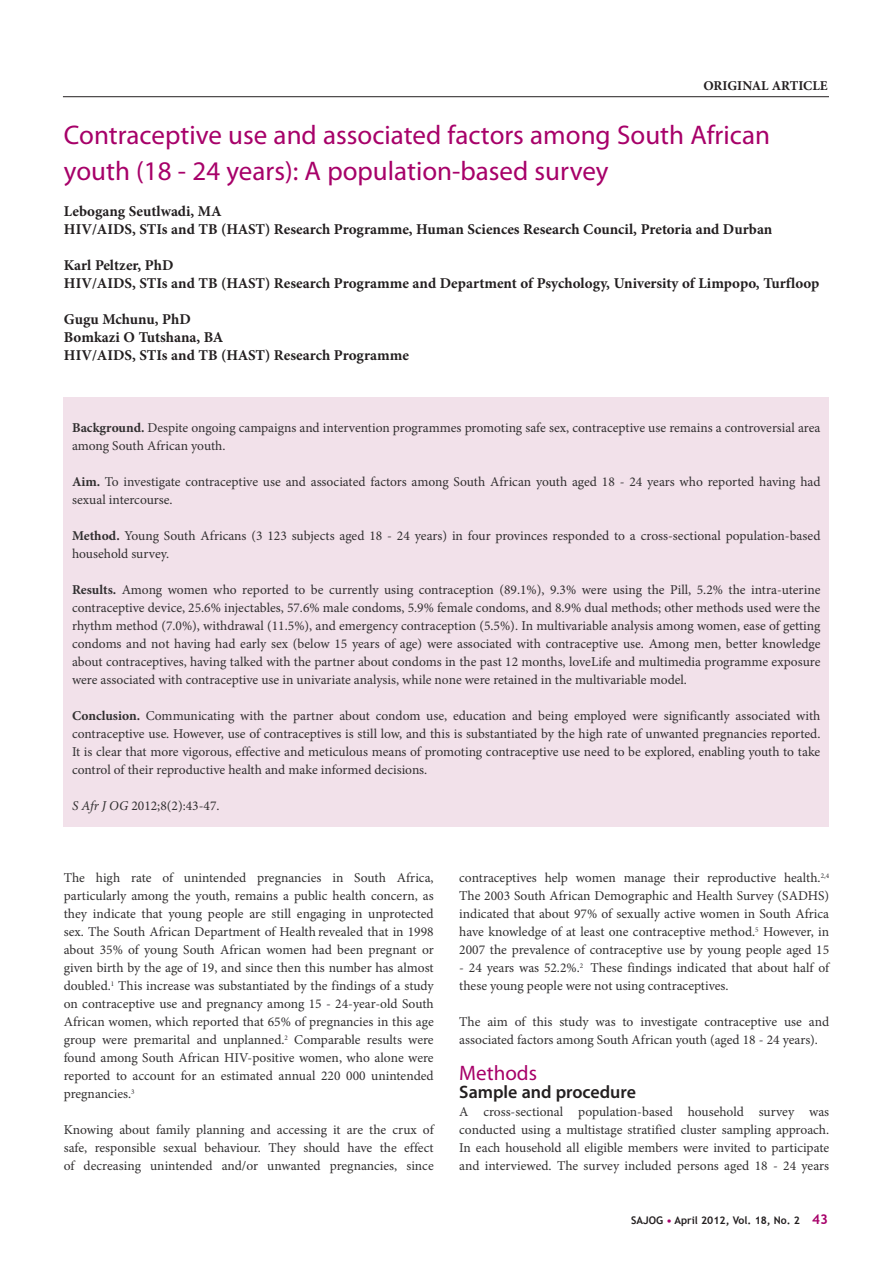
<style>
.page{position:relative;width:893px;height:1263px;background:#fff}
.page>*{position:absolute;margin:0;border:0;box-sizing:border-box;transform-origin:0 0}
.A_HEAD{font:27px/36px "Myriad Pro";color:#a70169}
.B_HEAD{font:21px "Myriad Pro";color:#a70169}
.B_HEAD-2{font:600 18px "Myriad Pro";color:#231f20}
.AUTHORS_DETAILS{font:700 15px "Minion Pro";color:#231f20}
.BODY_COPY{font:13.5px/18px "Minion Pro";color:#312f30;text-align:justify}
.t1{font:700 13.5px "Minion Pro";color:#231f20}
.t2{font:700 10.5px "Trebuchet MS";color:#231f20}
.s1{font-weight:700}
.s2{font-style:italic}
.s3{color:#a70169}
.s4{font-size:13.5px;color:#a70169}
</style>
<div class="page">
<div style="left:64px;top:398px;width:765px;height:429px;background:#f2e1ea"></div>
<hr style="left:63px;top:96px;width:766px;height:1px;background:#231f20">
<p class="t1" style="left:703px;top:76px;width:126px">ORIGINAL ARTICLE</p>
<p class="A_HEAD" style="left:64px;top:117px;width:708px">Contraceptive use and associated factors among South African youth (18 - 24 years): A population-based survey</p>
<p class="AUTHORS_DETAILS" style="left:64px;top:201px;width:159px">Lebogang Seutlwadi, MA</p>
<p class="AUTHORS_DETAILS" style="left:64px;top:219px;width:710px">HIV/AIDS, STIs and TB (HAST) Research Programme, Human Sciences Research Council, Pretoria and Durban</p>
<p class="AUTHORS_DETAILS" style="left:64px;top:255px;width:111px">Karl Peltzer, PhD</p>
<p class="AUTHORS_DETAILS" style="left:64px;top:273px;width:757px">HIV/AIDS, STIs and TB (HAST) Research Programme and Department of Psychology, University of Limpopo, Turfloop</p>
<p class="AUTHORS_DETAILS" style="left:64px;top:309px;width:128px">Gugu Mchunu, PhD</p>
<p class="AUTHORS_DETAILS" style="left:64px;top:327px;width:161px">Bomkazi O Tutshana, BA</p>
<p class="AUTHORS_DETAILS" style="left:64px;top:345px;width:347px">HIV/AIDS, STIs and TB (HAST) Research Programme</p>
<p class="BODY_COPY" style="left:72px;top:419px;width:750px"><span class="s1">Background.</span> Despite ongoing campaigns and intervention programmes promoting safe sex, contraceptive use remains a controversial area among South African youth.</p>
<p class="BODY_COPY" style="left:72px;top:473px;width:750px"><span class="s1">Aim.</span> To investigate contraceptive use and associated factors among South African youth aged 18 - 24 years who reported having had sexual intercourse.</p>
<p class="BODY_COPY" style="left:72px;top:527px;width:750px"><span class="s1">Method.</span> Young South Africans (3 123 subjects aged 18 - 24 years) in four provinces responded to a cross-sectional population-based household survey.</p>
<p class="BODY_COPY" style="left:72px;top:581px;width:750px"><span class="s1">Results.</span> Among women who reported to be currently using contraception (89.1%), 9.3% were using the Pill, 5.2% the intra-uterine contraceptive device, 25.6% injectables, 57.6% male condoms, 5.9% female condoms, and 8.9% dual methods; other methods used were the rhythm method (7.0%), withdrawal (11.5%), and emergency contraception (5.5%). In multivariable analysis among women, ease of getting condoms and not having had early sex (below 15 years of age) were associated with contraceptive use. Among men, better knowledge about contraceptives, having talked with the partner about condoms in the past 12 months, loveLife and multimedia programme exposure were associated with contraceptive use in univariate analysis, while none were retained in the multivariable model.</p>
<p class="BODY_COPY" style="left:72px;top:707px;width:750px"><span class="s1">Conclusion.</span> Communicating with the partner about condom use, education and being employed were significantly associated with contraceptive use. However, use of contraceptives is still low, and this is substantiated by the high rate of unwanted pregnancies reported.<br>It is clear that more vigorous, effective and meticulous means of promoting contraceptive use need to be explored, enabling youth to take control of their reproductive health and make informed decisions.</p>
<p class="BODY_COPY" style="left:72px;top:797px;width:149px"><span class="s2">S Afr J OG</span> 2012;8(2):43-47.</p>
<p class="BODY_COPY" style="left:64px;top:869px;width:371px">The high rate of unintended pregnancies in South Africa, particularly among the youth, remains a public health concern, as they indicate that young people are still engaging in unprotected sex. The South African Department of Health revealed that in 1998 about 35% of young South African women had been pregnant or given birth by the age of 19, and since then this number has almost doubled.<sup>1</sup> This increase was substantiated by the findings of a study on contraceptive use and pregnancy among 15 - 24-year-old South African women, which reported that 65% of pregnancies in this age group were premarital and unplanned.<sup>2</sup> Comparable results were found among South African HIV-positive women, who alone were reported to account for an estimated annual 220 000 unintended pregnancies.<sup>3</sup></p>
<p class="BODY_COPY" style="left:64px;top:1121px;width:371px">Knowing about family planning and accessing it are the crux of safe, responsible sexual behaviour. They should have the effect of decreasing unintended and/or unwanted pregnancies, since</p>
<p class="BODY_COPY" style="left:459px;top:869px;width:371px">contraceptives help women manage their reproductive health.<sup>2,4<br></sup>The 2003 South African Demographic and Health Survey (SADHS) indicated that about 97% of sexually active women in South Africa have knowledge of at least one contraceptive method.<sup>5</sup> However, in 2007 the prevalence of contraceptive use by young people aged 15</p>
<p class="BODY_COPY" style="left:459px;top:959px;width:371px">- 24 years was 52.2%.<sup>2</sup> These findings indicated that about half of these young people were not using contraceptives.</p>
<p class="BODY_COPY" style="left:459px;top:1013px;width:371px">The aim of this study was to investigate contraceptive use and associated factors among South African youth (aged 18 - 24 years).</p>
<p class="B_HEAD" style="left:459px;top:1060px;width:79px">Methods</p>
<p class="B_HEAD-2" style="left:459px;top:1081px;width:178px">Sample and procedure</p>
<p class="BODY_COPY" style="left:459px;top:1103px;width:371px">A cross-sectional population-based household survey was conducted using a multistage stratified cluster sampling approach.<br>In each household all eligible members were invited to participate and interviewed. The survey included persons aged 18 - 24 years</p>
<p class="t2" style="left:631px;top:1214px;width:198px">SAJOG <span class="s3">•</span> April 2012, Vol. 18, No. 2 <span class="s4">43</span></p>
</div>
